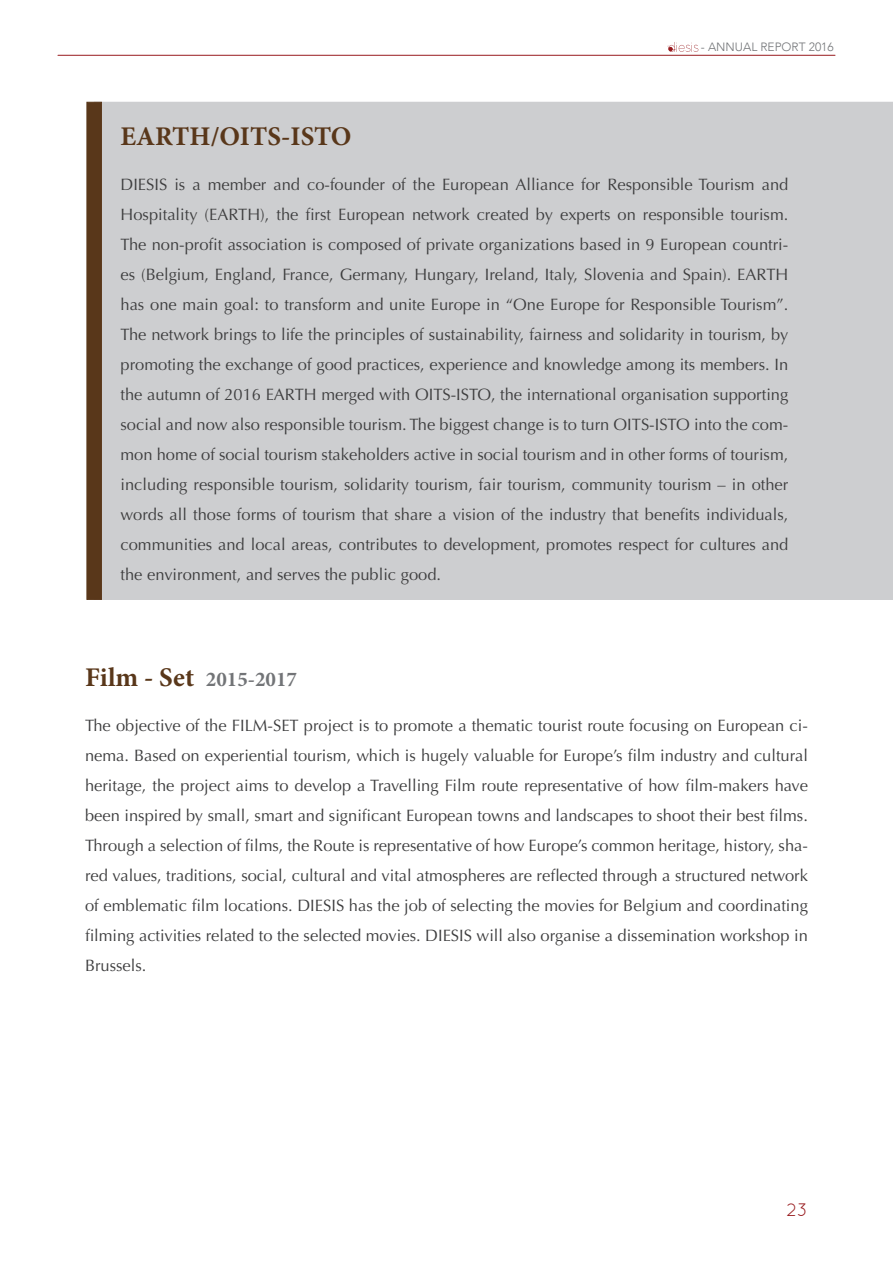
<style>
.page{position:relative;width:893px;height:1263px;background:#fff}
.page>*{position:absolute;margin:0;border:0;box-sizing:border-box;transform-origin:0 0}
.t1{font:700 27px "Minion Pro";color:#59371a}
.t2{font:700 21px "Minion Pro";color:#727477}
.t3{font:18px "Quicksand";color:#981b1e}
.t4{font:16.5px/30px "Optima";color:#3e3e3f;text-align:justify}
.t5{font:300 12px "Avenir";color:#727477}
.s1{font-size:27px;color:#59371a}
</style>
<div class="page">
<hr style="left:58px;top:55px;width:777px;height:1px;background:#981a1e">
<svg style="left:668px;top:42px;width:30px;height:10px"></svg>
<div style="left:102px;top:102px;width:791px;height:498px;background:#cdced0"></div>
<div style="left:87px;top:102px;width:15px;height:498px;background:#59371a"></div>
<p class="t5" style="left:701px;top:40px;width:134px">- ANNUAL REPORT 2016</p>
<h1 class="t1" style="left:121px;top:117px;width:232px">EARTH/OITS-ISTO</h1>
<p class="t4" style="left:121px;top:170px;width:669px">DIESIS is a member and co-founder of the European Alliance for Responsible Tourism and Hospitality (EARTH), the first European network created by experts on responsible tourism.<br>The non-profit association is composed of private organizations based in 9 European countri&shy;es (Belgium, England, France, Germany, Hungary, Ireland, Italy, Slovenia and Spain). EARTH has one main goal: to transform and unite Europe in “One Europe for Responsible Tourism”.<br>The network brings to life the principles of sustainability, fairness and solidarity in tourism, by promoting the exchange of good practices, experience and knowledge among its members. In the autumn of 2016 EARTH merged with OITS-ISTO, the international organisation supporting social and now also responsible tourism. The biggest change is to turn OITS-ISTO into the com&shy;mon home of social tourism stakeholders active in social tourism and in other forms of tourism, including responsible tourism, solidarity tourism, fair tourism, community tourism – in other words all those forms of tourism that share a vision of the industry that benefits individuals, communities and local areas, contributes to development, promotes respect for cultures and the environment, and serves the public good.</p>
<p class="t2" style="left:85px;top:664px;width:214px"><span class="s1">Film - Set</span> 2015-2017</p>
<p class="t4" style="left:85px;top:710px;width:724px">The objective of the FILM-SET project is to promote a thematic tourist route focusing on European ci&shy;nema. Based on experiential tourism, which is hugely valuable for Europe’s film industry and cultural heritage, the project aims to develop a Travelling Film route representative of how film-makers have been inspired by small, smart and significant European towns and landscapes to shoot their best films.<br>Through a selection of films, the Route is representative of how Europe’s common heritage, history, sha&shy;red values, traditions, social, cultural and vital atmospheres are reflected through a structured network of emblematic film locations. DIESIS has the job of selecting the movies for Belgium and coordinating filming activities related to the selected movies. DIESIS will also organise a dissemination workshop in Brussels.</p>
<p class="t3" style="left:786px;top:1200px;width:23px">23</p>
</div>
